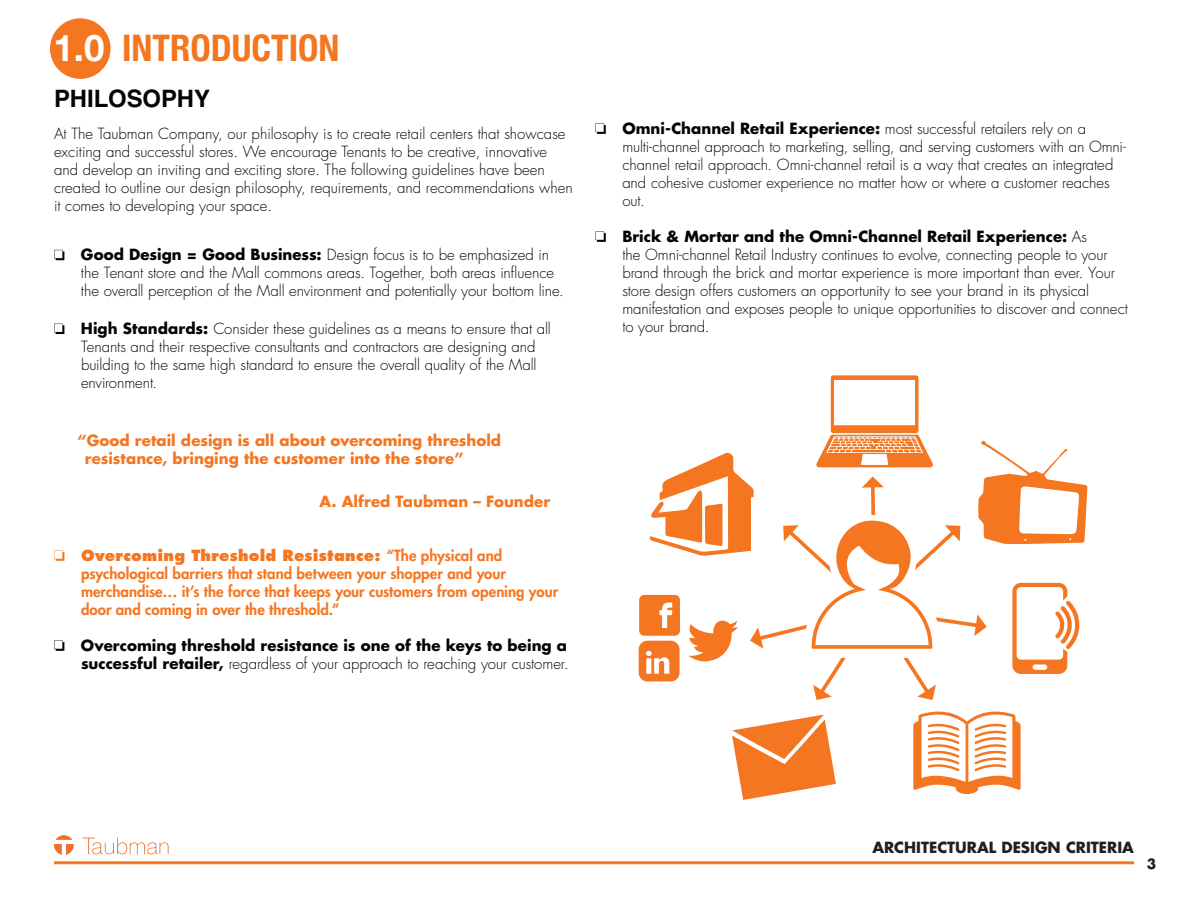
<style>
.page{position:relative;width:1188px;height:918px;background:#fff}
.page>*{position:absolute;margin:0;border:0;box-sizing:border-box;transform-origin:0 0}
.SECTION_TITLES{font:700 condensed 36.6px "Helvetica Neue";color:#f47621}
.t1{font:700 24px "Helvetica LT Std";letter-spacing:-.005em;color:#040503}
.BODY_-_BLACK{font:300 15px/18px "Futura Std";color:#040503}
.t2{font:800 15px/18px "Futura Std";color:#f47621}
.t3{font:700 15px/18px "Futura Std";color:#040503}
.t4{font:700 15px "Futura Std";color:#f47621}
.t5{font:700 15px "Futura Std";color:#231f20}
.t6{font:700 13.8px "Futura Std";color:#231f20}
.s1{font-stretch:normal;color:#fff}
.s2{font-weight:700}
.s3{font-style:inherit}
.s4{font-weight:300}
</style>
<div class="page">
<hr style="left:54px;top:861px;width:1080px;height:3px;background:#f47621">
<svg style="left:83px;top:838px;width:86px;height:16px"></svg>
<svg style="left:54px;top:835px;width:20px;height:20px"></svg>
<svg style="left:54px;top:250px;width:10px;height:10px"></svg>
<svg style="left:54px;top:324px;width:10px;height:10px"></svg>
<svg style="left:54px;top:550px;width:10px;height:11px"></svg>
<svg style="left:54px;top:640px;width:10px;height:11px"></svg>
<div style="left:50px;top:18px;width:61px;height:61px;background:#f47621;border-radius:50%"></div>
<svg style="left:913px;top:712px;width:108px;height:82px"></svg>
<svg style="left:732px;top:715px;width:104px;height:85px"></svg>
<svg style="left:639px;top:375px;width:448px;height:325px"></svg>
<svg style="left:595px;top:123px;width:11px;height:11px"></svg>
<svg style="left:595px;top:231px;width:11px;height:11px"></svg>
<p class="SECTION_TITLES" style="left:54px;top:26px;width:288px"><span class="s1">1.0</span> INTRODUCTION</p>
<p class="t1" style="left:54px;top:84px;width:158px">PHILOSOPHY</p>
<p class="BODY_-_BLACK" style="left:54px;top:125px;width:520px">At The Taubman Company, our philosophy is to create retail centers that showcase exciting and successful stores. We encourage Tenants to be creative, innovative and develop an inviting and exciting store. The following guidelines have been created to outline our design philosophy, requirements, and recommendations when it comes to developing your space.</p>
<p class="BODY_-_BLACK" style="left:81px;top:246px;width:484px"><span class="s2">Good Design = Good Business:</span> Design focus is to be emphasized in the Tenant store and the Mall commons areas. Together, both areas influence the overall perception of the Mall environment and potentially your bottom line.</p>
<p class="BODY_-_BLACK" style="left:81px;top:320px;width:471px"><span class="s2">High Standards:</span> Consider these guidelines as a means to ensure that all Tenants and their respective consultants and contractors are designing and building to the same high standard to ensure the overall quality of the Mall environment.</p>
<p class="t4" style="left:78px;top:430px;width:425px">“Good retail design is all about overcoming threshold</p>
<p class="t4" style="left:85px;top:448px;width:380px">resistance, bringing the customer into the store”</p>
<p class="t4" style="left:319px;top:491px;width:232px">A. Alfred Taubman – Founder</p>
<p class="t2" style="left:81px;top:546px;width:479px"><span class="s3">Overcoming Threshold Resistance:</span> “The physical and psychological barriers that stand between your shopper and your merchandise… it’s the force that keeps your customers from opening your door and coming in over the threshold.”</p>
<p class="t3" style="left:81px;top:636px;width:489px">Overcoming threshold resistance is one of the keys to being a successful retailer, <span class="s4">regardless of your approach to reaching your customer.</span></p>
<p class="BODY_-_BLACK" style="left:622px;top:120px;width:505px"><span class="s2">Omni-Channel Retail Experience:</span> most successful retailers rely on a multi-channel approach to marketing, selling, and serving customers with an Omni&shy;channel retail approach. Omni-channel retail is a way that creates an integrated and cohesive customer experience no matter how or where a customer reaches out.</p>
<p class="BODY_-_BLACK" style="left:622px;top:228px;width:507px"><span class="s2">Brick &amp; Mortar and the Omni-Channel Retail Experience:</span> As<br>the Omni-channel Retail Industry continues to evolve, connecting people to your brand through the brick and mortar experience is more important than ever. Your store design offers customers an opportunity to see your brand in its physical manifestation and exposes people to unique opportunities to discover and connect to your brand.</p>
<p class="t5" style="left:872px;top:838px;width:263px">ARCHITECTURAL DESIGN CRITERIA</p>
<p class="t6" style="left:1147px;top:854px;width:11px">3</p>
</div>
